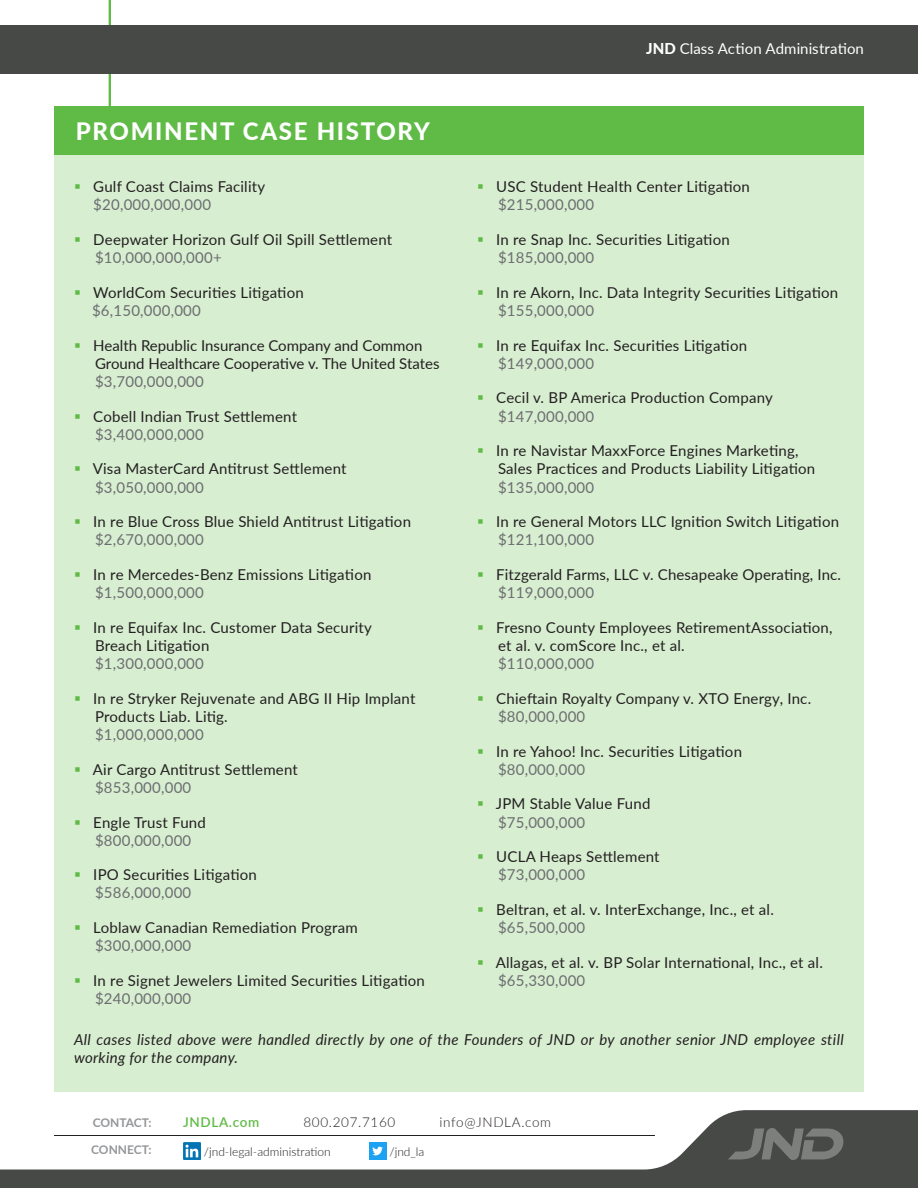
<style>
.page{position:relative;width:918px;height:1188px;background:#fff}
.page>*{position:absolute;margin:0;border:0;box-sizing:border-box;transform-origin:0 0}
.t1{font:800 24px "Lato";letter-spacing:.07em;color:#fff}
.t2{font:15px/18.1px "Lato";letter-spacing:.015em;color:#231f20}
.t3{font:italic 15px/18.1px "Lato";letter-spacing:.02em;color:#231f20}
.t4{font:15px "Lato";letter-spacing:.005em;color:#fff}
.t5{font:800 15px "Lato";letter-spacing:.01em;color:#fff}
.t6{font:300 13.5px "Lato";letter-spacing:.05em;color:#231f20}
.t7{font:600 13.5px "Lato";letter-spacing:.05em;color:#60bb46}
.t8{font:300 12px "Lato";color:#231f20}
.t9{font:700 12px "Lato";color:#939598}
.s1{color:#60bb46}
.s2{color:#6c6d70}
.s3{font-weight:800}
</style>
<div class="page">
<svg style="left:0;top:1110px;width:918px;height:78px"></svg>
<svg style="left:728px;top:1128px;width:115px;height:32px;background:#636563"></svg>
<div style="left:54px;top:154px;width:810px;height:938px;background:#d7eed1"></div>
<div style="left:54px;top:106px;width:810px;height:48px;background:#60bb46"></div>
<div style="left:369px;top:1142px;width:17px;height:18px;background:#1da1f2"></div>
<svg style="left:372px;top:1147px;width:11px;height:8px"></svg>
<hr style="left:109px;top:0;width:2px;height:114px;background:#60bb46">
<div style="left:0;top:26px;width:918px;height:48px;background:#474947"></div>
<p class="t1" style="left:76px;top:113px;width:355px">PROMINENT CASE HISTORY</p>
<p class="t2" style="left:93px;top:177px;width:173px;text-indent:-19px"><span class="s1">▪</span> Gulf Coast Claims Facility <span class="s2">$20,000,000,000</span></p>
<p class="t2" style="left:95px;top:230px;width:299px;text-indent:-21px"><span class="s1">▪</span> Deepwater Horizon Gulf Oil Spill Settlement <span class="s2">$10,000,000,000+</span></p>
<p class="t2" style="left:92px;top:283px;width:213px;text-indent:-18px"><span class="s1">▪</span> WorldCom Securities Litigation <span class="s2">$6,150,000,000</span></p>
<p class="t2" style="left:95px;top:336px;width:346px;text-indent:-21px"><span class="s1">▪</span> Health Republic Insurance Company and Common<br>Ground Healthcare Cooperative v. The United States <span class="s2">$3,700,000,000</span></p>
<p class="t2" style="left:95px;top:406px;width:204px;text-indent:-21px"><span class="s1">▪</span> Cobell Indian Trust Settlement <span class="s2">$3,400,000,000</span></p>
<p class="t2" style="left:95px;top:459px;width:253px;text-indent:-21px"><span class="s1">▪</span> Visa MasterCard Antitrust Settlement <span class="s2">$3,050,000,000</span></p>
<p class="t2" style="left:95px;top:512px;width:318px;text-indent:-21px"><span class="s1">▪</span> In re Blue Cross Blue Shield Antitrust Litigation <span class="s2">$2,670,000,000</span></p>
<p class="t2" style="left:95px;top:565px;width:278px;text-indent:-21px"><span class="s1">▪</span> In re Mercedes-Benz Emissions Litigation <span class="s2">$1,500,000,000</span></p>
<p class="t2" style="left:95px;top:618px;width:278px;text-indent:-21px"><span class="s1">▪</span> In re Equifax Inc. Customer Data Security<br>Breach Litigation<br><span class="s2">$1,300,000,000</span></p>
<p class="t2" style="left:95px;top:689px;width:322px;text-indent:-21px"><span class="s1">▪</span> In re Stryker Rejuvenate and ABG II Hip Implant<br>Products Liab. Litig.<br><span class="s2">$1,000,000,000</span></p>
<p class="t2" style="left:95px;top:760px;width:204px;text-indent:-21px"><span class="s1">▪</span> Air Cargo Antitrust Settlement <span class="s2">$853,000,000</span></p>
<p class="t2" style="left:74px;top:812px;width:133px;text-align:center"><span class="s1">▪</span> Engle Trust Fund <span class="s2">$800,000,000</span></p>
<p class="t2" style="left:95px;top:865px;width:163px;text-indent:-21px"><span class="s1">▪</span> IPO Securities Litigation <span class="s2">$586,000,000</span></p>
<p class="t2" style="left:95px;top:918px;width:264px;text-indent:-21px"><span class="s1">▪</span> Loblaw Canadian Remediation Program <span class="s2">$300,000,000</span></p>
<p class="t2" style="left:95px;top:971px;width:331px;text-indent:-21px"><span class="s1">▪</span> In re Signet Jewelers Limited Securities Litigation <span class="s2">$240,000,000</span></p>
<p class="t5" style="left:684px;top:33px;width:181px">JND Securities Experience</p>
<p class="t4" style="left:646px;top:38px;width:219px"><span class="s3">JND</span> Class Action Administration</p>
<p class="t2" style="left:498px;top:177px;width:253px;text-indent:-21px"><span class="s1">▪</span> USC Student Health Center Litigation <span class="s2">$215,000,000</span></p>
<p class="t2" style="left:498px;top:230px;width:233px;text-indent:-21px"><span class="s1">▪</span> In re Snap Inc. Securities Litigation <span class="s2">$185,000,000</span></p>
<p class="t2" style="left:498px;top:283px;width:342px;text-indent:-21px"><span class="s1">▪</span> In re Akorn, Inc. Data Integrity Securities Litigation <span class="s2">$155,000,000</span></p>
<p class="t2" style="left:498px;top:336px;width:251px;text-indent:-21px"><span class="s1">▪</span> In re Equifax Inc. Securities Litigation <span class="s2">$149,000,000</span></p>
<p class="t2" style="left:498px;top:388px;width:276px;text-indent:-21px"><span class="s1">▪</span> Cecil v. BP America Production Company <span class="s2">$147,000,000</span></p>
<p class="t2" style="left:498px;top:441px;width:319px;text-indent:-21px"><span class="s1">▪</span> In re Navistar MaxxForce Engines Marketing,<br>Sales Practices and Products Liability Litigation <span class="s2">$135,000,000</span></p>
<p class="t2" style="left:498px;top:512px;width:343px;text-indent:-21px"><span class="s1">▪</span> In re General Motors LLC Ignition Switch Litigation <span class="s2">$121,100,000</span></p>
<p class="t2" style="left:498px;top:565px;width:345px;text-indent:-21px"><span class="s1">▪</span> Fitzgerald Farms, LLC v. Chesapeake Operating, Inc. <span class="s2">$119,000,000</span></p>
<p class="t2" style="left:498px;top:618px;width:336px;text-indent:-21px"><span class="s1">▪</span> Fresno County Employees RetirementAssociation, et al. v. comScore Inc., et al.<br><span class="s2">$110,000,000</span></p>
<p class="t2" style="left:498px;top:689px;width:315px;text-indent:-21px"><span class="s1">▪</span> Chieftain Royalty Company v. XTO Energy, Inc. <span class="s2">$80,000,000</span></p>
<p class="t2" style="left:498px;top:741px;width:246px;text-indent:-21px"><span class="s1">▪</span> In re Yahoo! Inc. Securities Litigation <span class="s2">$80,000,000</span></p>
<p class="t2" style="left:498px;top:794px;width:154px;text-indent:-21px"><span class="s1">▪</span> JPM Stable Value Fund <span class="s2">$75,000,000</span></p>
<p class="t2" style="left:498px;top:847px;width:163px;text-indent:-21px"><span class="s1">▪</span> UCLA Heaps Settlement <span class="s2">$73,000,000</span></p>
<p class="t2" style="left:498px;top:900px;width:277px;text-indent:-21px"><span class="s1">▪</span> Beltran, et al. v. InterExchange, Inc., et al. <span class="s2">$65,500,000</span></p>
<p class="t2" style="left:498px;top:953px;width:326px;text-indent:-21px"><span class="s1">▪</span> Allagas, et al. v. BP Solar International, Inc., et al. <span class="s2">$65,330,000</span></p>
<p class="t3" style="left:74px;top:1030px;width:771px">All cases listed above were handled directly by one of the Founders of JND or by another senior JND employee still working for the company.</p>
<p class="t9" style="left:93px;top:1114px;width:60px">CONTACT:</p>
<p class="t7" style="left:183px;top:1112px;width:78px">JNDLA.com</p>
<p class="t6" style="left:303px;top:1113px;width:94px">800.207.7160</p>
<p class="t6" style="left:439px;top:1113px;width:113px">info@JNDLA.com</p>
<p class="t8" style="left:204px;top:1143px;width:128px">/jnd-legal-administration</p>
<p class="t9" style="left:91px;top:1141px;width:62px">CONNECT:</p>
<p class="t8" style="left:389px;top:1143px;width:36px">/jnd_la</p>
</div>
